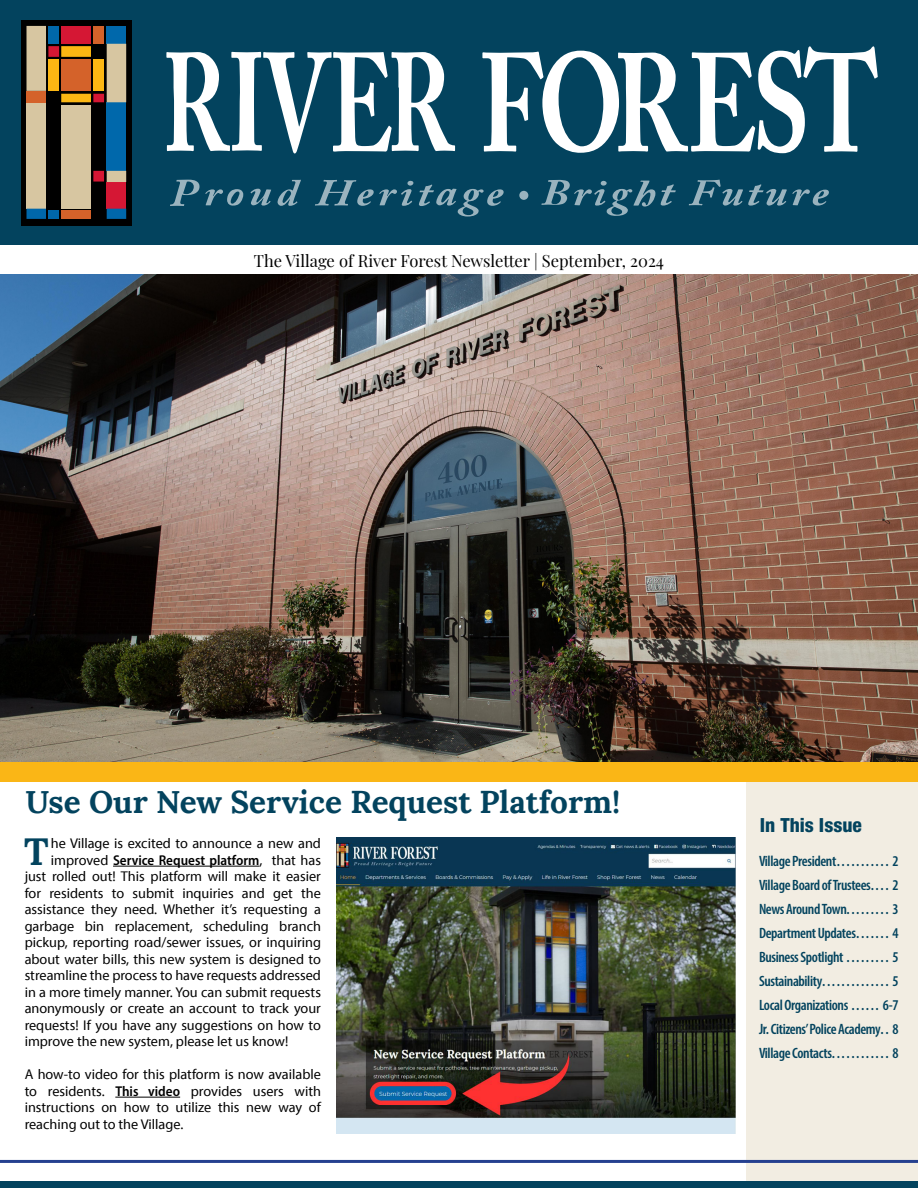
<style>
.page{position:relative;width:918px;height:1188px;background:#fff}
.page>*{position:absolute;margin:0;border:0;box-sizing:border-box;transform-origin:0 0}
.t1{font:700 37.8px "Lora";color:#03435e}
.t2{font:700 31.5px "Lora";color:#03435e}
.t3{font:800 condensed 19.5px "Helvetica Neue LT Std";color:#03435e}
.t4{font:16.5px "Playfair Display";color:#000}
.t5{font:600 condensed 15px/24px "Myriad Pro";letter-spacing:-.025em;color:#03435e;text-align:justify}
.t6{font:14.25px/16.5px "Myriad Pro";color:#000;text-align:justify}
.t7{font:600 semi-condensed 14.25px "Myriad Pro";color:#000}
.s1{font-weight:400;font-stretch:normal}
.s2{font-weight:600;font-stretch:semi-condensed}
</style>
<div class="page">
<div style="left:746px;top:678px;width:172px;height:510px;background:#f2ede2"></div>
<img style="left:0;top:275px;width:918px;height:487px">
<div style="left:0;top:762px;width:918px;height:19px;background:#fab616"></div>
<div style="left:0;top:0;width:918px;height:244px;background:#03435e"></div>
<hr style="left:113px;top:866px;width:146px;height:1px;background:#000">
<hr style="left:115px;top:1097px;width:65px;height:1px;background:#000">
<svg style="left:541px;top:180px;width:288px;height:36px"></svg>
<svg style="left:170px;top:180px;width:334px;height:37px"></svg>
<svg style="left:166px;top:46px;width:712px;height:107px"></svg>
<div style="left:21px;top:20px;width:110px;height:206px;background:#000"></div>
<div style="left:61px;top:105px;width:30px;height:104px;background:#d7c6a1"></div>
<div style="left:27px;top:102px;width:19px;height:107px;background:#d7c6a1"></div>
<div style="left:107px;top:182px;width:19px;height:27px;background:#d51734"></div>
<svg style="left:27px;top:26px;width:99px;height:156px"></svg>
<svg style="left:27px;top:209px;width:99px;height:10px"></svg>
<svg style="left:519px;top:191px;width:9px;height:9px"></svg>
<div style="left:0;top:1181px;width:918px;height:7px;background:#03435e"></div>
<hr style="left:0;top:1160px;width:918px;height:3px;background:#25408f">
<img style="left:336px;top:838px;width:400px;height:296px">
<p class="t4" style="left:254px;top:248px;width:412px">The Village of River Forest Newsletter | September, 2024</p>
<h2 class="t2" style="left:26px;top:775px;width:596px">Use Our New Service Request Platform!</h2>
<h1 class="t1" style="left:24px;top:819px;width:26px">T</h1>
<p class="t6" style="left:51px;top:835px;width:272px">he Village is excited to announce a new and</p>
<p class="t7" style="left:51px;top:851px;width:272px"><span class="s1">improved</span> Service Request platform<span class="s1">, that has</span></p>
<p class="t6" style="left:25px;top:868px;width:298px">just rolled out! This platform will make it easier</p>
<p class="t6" style="left:25px;top:884px;width:298px">for residents to submit inquiries and get the</p>
<p class="t6" style="left:25px;top:901px;width:298px">assistance they need. Whether it’s requesting a</p>
<p class="t6" style="left:25px;top:917px;width:298px">garbage bin replacement, scheduling branch</p>
<p class="t6" style="left:25px;top:934px;width:298px">pickup, reporting road/sewer issues, or inquiring</p>
<p class="t6" style="left:25px;top:950px;width:298px">about water bills, this new system is designed to</p>
<p class="t6" style="left:25px;top:967px;width:298px">streamline the process to have requests addressed</p>
<p class="t6" style="left:25px;top:983px;width:298px">in a more timely manner. You can submit requests</p>
<p class="t6" style="left:25px;top:1000px;width:298px">anonymously or create an account to track your</p>
<p class="t6" style="left:25px;top:1016px;width:298px">requests! If you have any suggestions on how to</p>
<p class="t6" style="left:25px;top:1033px;width:265px">improve the new system, please let us know!</p>
<p class="t6" style="left:25px;top:1066px;width:298px">A how-to video for this platform is now available to residents. <span class="s2">This video</span> provides users with instructions on how to utilize this new way of reaching out to the Village.</p>
<h3 class="t3" style="left:760px;top:813px;width:104px">In This Issue</h3>
<p class="t5" style="left:759px;top:848px;width:141px">Village President . . . . . . . . . . . 2<br>Village Board of Trustees . . . . 2<br>News Around Town. . . . . . . . . 3<br>Department Updates . . . . . . . 4<br>Business Spotlight . . . . . . . . . 5<br>Sustainability . . . . . . . . . . . . . . 5<br>Local Organizations . . . . . . 6-7<br>Jr. Citizens’Police Academy . . 8<br>Village Contacts . . . . . . . . . . . . 8</p>
</div>
